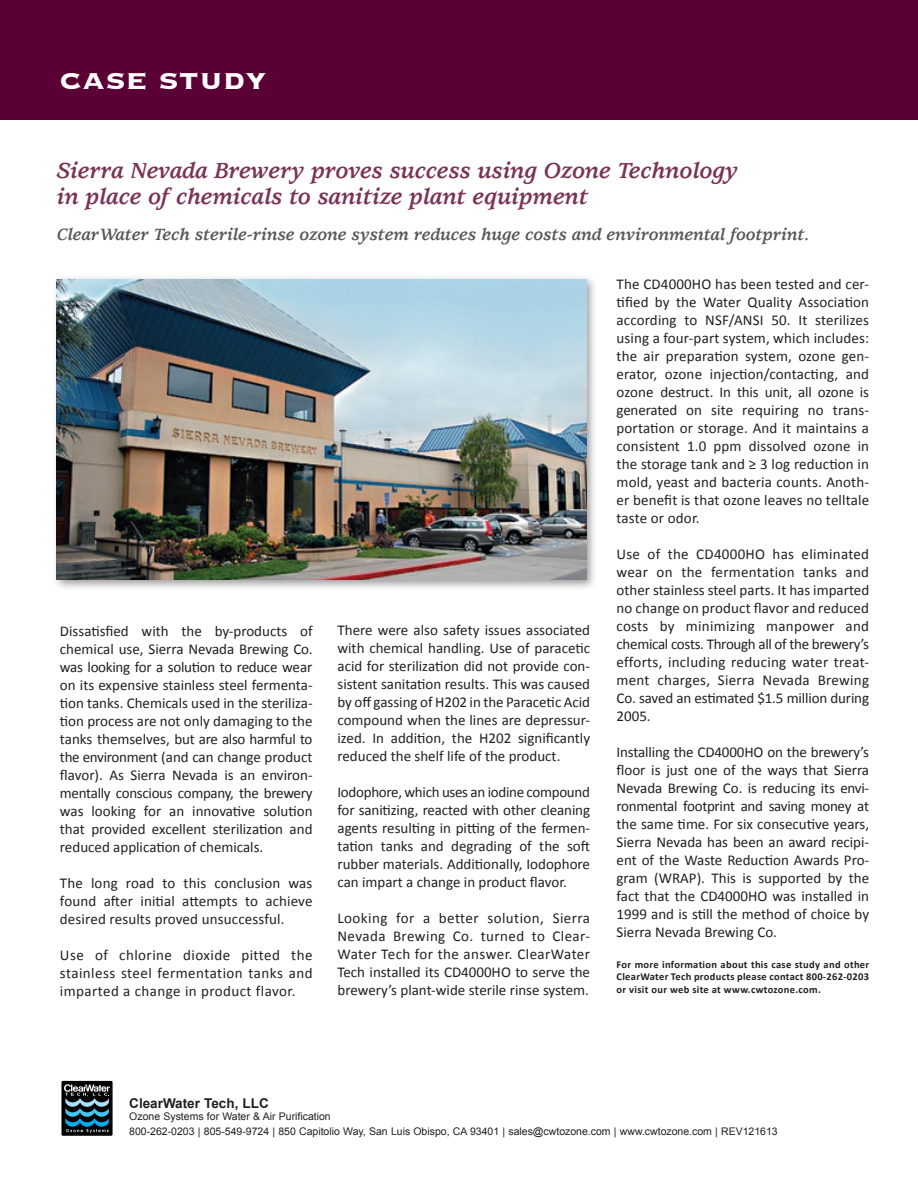
<style>
.page{position:relative;width:918px;height:1188px;background:#fff}
.page>*{position:absolute;margin:0;border:0;box-sizing:border-box;transform-origin:0 0}
.t1{font:700 36px "Copperplate";color:#fff}
.t2{font:italic 700 24px "Usherwood";color:#7a3457}
.t3{font:italic 700 18px "Usherwood";color:#57585a}
.t4{font:15px/18px "Calibri";color:#231f20;text-align:justify}
.t5{font:700 13.5px "Arial";color:#231f20}
.t6{font:10.5px "Arial";color:#231f20}
.t7{font:700 10.5px/12.6px "Calibri";letter-spacing:.03em;color:#231f20;text-align:justify}
</style>
<div class="page">
<div style="left:0;top:0;width:918px;height:119px;background:#5a0034"></div>
<div style="left:61px;top:1081px;width:52px;height:55px;background:#000"></div>
<svg style="left:64px;top:1084px;width:46px;height:49px"></svg>
<div style="left:52px;top:274px;width:546px;height:317px;background:#231f20;opacity:.45"></div>
<img style="left:57px;top:279px;width:530px;height:300px">
<p class="t1" style="left:60px;top:56px;width:209px">case study</p>
<p class="t2" style="left:57px;top:158px;width:683px">Sierra Nevada Brewery proves success using Ozone Technology</p>
<p class="t2" style="left:57px;top:183px;width:533px">in place of chemicals to sanitize plant equipment</p>
<p class="t3" style="left:57px;top:224px;width:754px">ClearWater Tech sterile-rinse ozone system reduces huge costs and environmental footprint.</p>
<p class="t4" style="left:60px;top:623px;width:254px">Dissatisfied with the by-products of chemical use, Sierra Nevada Brewing Co. was looking for a solution to reduce wear on its expensive stainless steel fermenta&shy;tion tanks. Chemicals used in the steriliza&shy;tion process are not only damaging to the tanks themselves, but are also harmful to the environment (and can change product flavor). As Sierra Nevada is an environ&shy;mentally conscious company, the brewery was looking for an innovative solution that provided excellent sterilization and reduced application of chemicals.</p>
<p class="t4" style="left:60px;top:875px;width:254px">The long road to this conclusion was found after initial attempts to achieve desired results proved unsuccessful.</p>
<p class="t4" style="left:60px;top:947px;width:254px">Use of chlorine dioxide pitted the stainless steel fermentation tanks and imparted a change in product flavor.</p>
<p class="t4" style="left:338px;top:621px;width:254px">There were also safety issues associated with chemical handling. Use of paracetic acid for sterilization did not provide con&shy;sistent sanitation results. This was caused by off gassing of H202 in the Paracetic Acid compound when the lines are depressur&shy;ized. In addition, the H202 significantly reduced the shelf life of the product.</p>
<p class="t4" style="left:338px;top:783px;width:254px">Iodophore, which uses an iodine compound for sanitizing, reacted with other cleaning agents resulting in pitting of the fermen&shy;tation tanks and degrading of the soft rubber materials. Additionally, Iodophore can impart a change in product flavor.</p>
<p class="t4" style="left:338px;top:909px;width:254px">Looking for a better solution, Sierra Nevada Brewing Co. turned to Clear-Water Tech for the answer. ClearWater Tech installed its CD4000HO to serve the brewery’s plant-wide sterile rinse system.</p>
<p class="t4" style="left:617px;top:275px;width:254px">The CD4000HO has been tested and cer&shy;tified by the Water Quality Association according to NSF/ANSI 50. It sterilizes using a four-part system, which includes: the air preparation system, ozone gen&shy;erator, ozone injection/contacting, and ozone destruct. In this unit, all ozone is generated on site requiring no trans&shy;portation or storage. And it maintains a consistent 1.0 ppm dissolved ozone in the storage tank and ≥ 3 log reduction in mold, yeast and bacteria counts. Anoth&shy;er benefit is that ozone leaves no telltale taste or odor.</p>
<p class="t4" style="left:617px;top:545px;width:254px">Use of the CD4000HO has eliminated wear on the fermentation tanks and other stainless steel parts. It has imparted no change on product flavor and reduced costs by minimizing manpower and chemical costs. Through all of the brewery’s efforts, including reducing water treat&shy;ment charges, Sierra Nevada Brewing Co. saved an estimated $1.5 million during 2005.</p>
<p class="t4" style="left:617px;top:743px;width:254px">Installing the CD4000HO on the brewery’s floor is just one of the ways that Sierra Nevada Brewing Co. is reducing its envi&shy;ronmental footprint and saving money at the same time. For six consecutive years, Sierra Nevada has been an award recipi&shy;ent of the Waste Reduction Awards Pro&shy;gram (WRAP). This is supported by the fact that the CD4000HO was installed in 1999 and is still the method of choice by Sierra Nevada Brewing Co.</p>
<p class="t7" style="left:617px;top:958px;width:254px">For more information about this case study and other ClearWater Tech products please contact 800-262-0203 or visit our web site at www.cwtozone.com.</p>
<p class="t5" style="left:129px;top:1094px;width:141px">ClearWater Tech, LLC</p>
<p class="t6" style="left:129px;top:1109px;width:203px">Ozone Systems for Water &amp; Air Purification</p>
<p class="t6" style="left:129px;top:1124px;width:650px">800-262-0203 | 805-549-9724 | 850 Capitolio Way, San Luis Obispo, CA 93401 | sales@cwtozone.com | www.cwtozone.com | REV121613</p>
</div>
